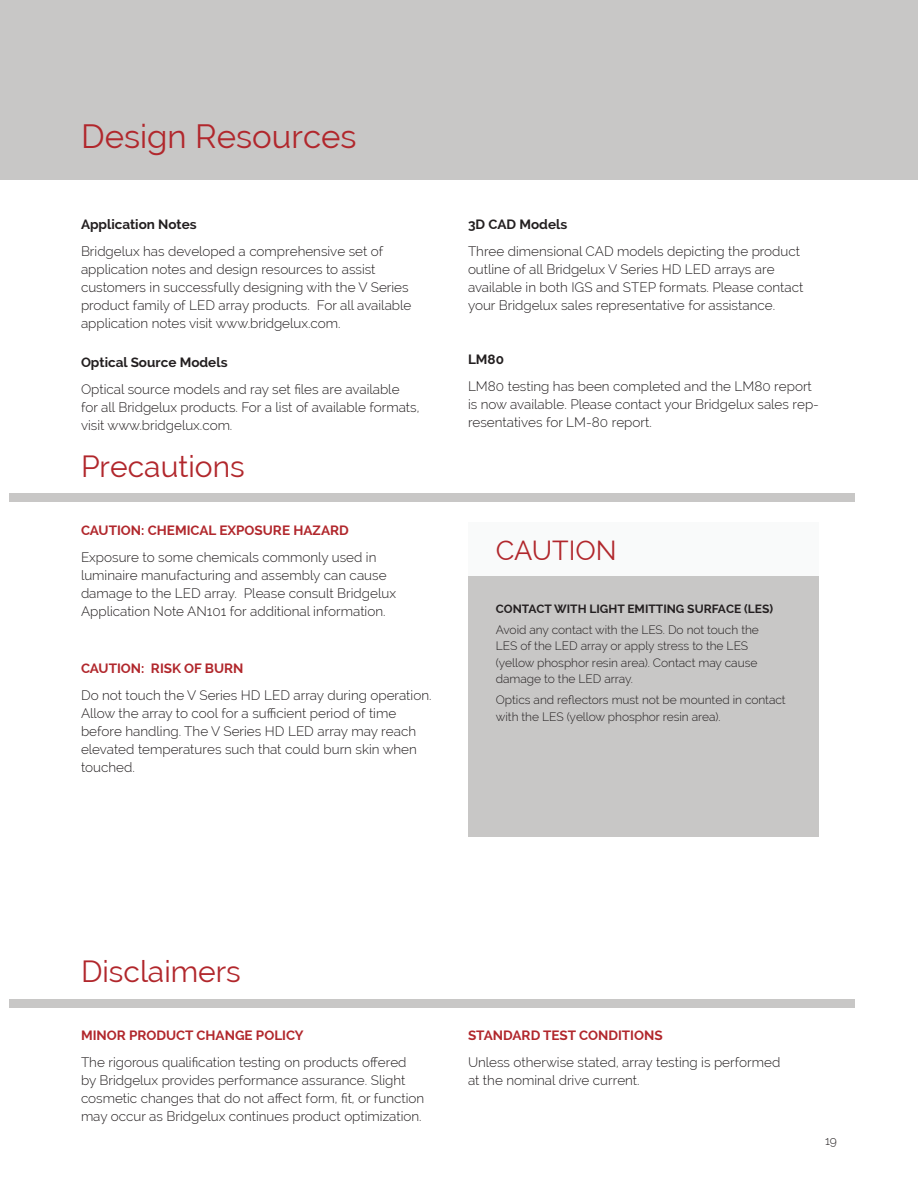
<style>
.page{position:relative;width:918px;height:1188px;background:#fff}
.page>*{position:absolute;margin:0;border:0;box-sizing:border-box;transform-origin:0 0}
.section_header{font:33px "Raleway";color:#b1272c}
.section_header-2{font:30px "Raleway";color:#b1272c}
.main_text_block{font:27px "Raleway";color:#b1272c}
.main_text_block-2{font:300 13.5px/18px "Raleway";color:#231f20}
.main_text_block-3{font:700 13.5px "Raleway";color:#b1272c}
.main_text_block-4{font:700 13.5px "Raleway";color:#231f20}
.main_text_block-5{font:300 12px/16.5px "Raleway";letter-spacing:-.005em;color:#231f20}
.main_text_block-6{font:700 12px "Raleway";color:#231f20}
</style>
<div class="page">
<div style="left:0;top:0;width:918px;height:180px;background:#c8c7c6"></div>
<div style="left:9px;top:999px;width:846px;height:9px;background:#c8c7c6"></div>
<div style="left:9px;top:494px;width:846px;height:8px;background:#c8c7c6"></div>
<div style="left:468px;top:522px;width:351px;height:315px;background:#c8c7c6"></div>
<div style="left:468px;top:522px;width:351px;height:54px;background:#f9fafa"></div>
<p class="section_header" style="left:81px;top:117px;width:277px">Design Resources</p>
<p class="main_text_block-4" style="left:81px;top:216px;width:117px">Application Notes</p>
<p class="main_text_block-2" style="left:81px;top:242px;width:332px">Bridgelux has developed a comprehensive set of application notes and design resources to assist customers in successfully designing with the V Series product family of LED array products. For all available application notes visit www.bridgelux.com.</p>
<p class="main_text_block-4" style="left:81px;top:354px;width:148px">Optical Source Models</p>
<p class="main_text_block-2" style="left:81px;top:380px;width:340px">Optical source models and ray set files are available for all Bridgelux products. For a list of available formats, visit www.bridgelux.com.</p>
<p class="section_header-2" style="left:81px;top:449px;width:165px">Precautions</p>
<p class="main_text_block-3" style="left:81px;top:523px;width:269px">CAUTION: CHEMICAL EXPOSURE HAZARD</p>
<p class="main_text_block-2" style="left:81px;top:548px;width:317px">Exposure to some chemicals commonly used in luminaire manufacturing and assembly can cause damage to the LED array. Please consult Bridgelux Application Note AN101 for additional information.</p>
<p class="main_text_block-3" style="left:81px;top:661px;width:164px">CAUTION: RISK OF BURN</p>
<p class="main_text_block-2" style="left:81px;top:686px;width:352px">Do not touch the V Series HD LED array during operation.<br>Allow the array to cool for a sufficient period of time before handling. The V Series HD LED array may reach elevated temperatures such that could burn skin when touched.</p>
<p class="main_text_block-4" style="left:468px;top:216px;width:101px">3D CAD Models</p>
<p class="main_text_block-2" style="left:468px;top:242px;width:337px">Three dimensional CAD models depicting the product outline of all Bridgelux V Series HD LED arrays are available in both IGS and STEP formats. Please contact your Bridgelux sales representative for assistance.</p>
<p class="main_text_block-4" style="left:468px;top:351px;width:38px">LM80</p>
<p class="main_text_block-2" style="left:468px;top:377px;width:352px">LM80 testing has been completed and the LM80 report is now available. Please contact your Bridgelux sales rep&shy;resentatives for LM-80 report.</p>
<p class="main_text_block" style="left:496px;top:535px;width:122px">CAUTION</p>
<p class="main_text_block-6" style="left:496px;top:602px;width:279px">CONTACT WITH LIGHT EMITTING SURFACE (LES)</p>
<p class="main_text_block-5" style="left:496px;top:621px;width:265px">Avoid any contact with the LES. Do not touch the LES of the LED array or apply stress to the LES (yellow phosphor resin area). Contact may cause damage to the LED array.</p>
<p class="main_text_block-5" style="left:496px;top:692px;width:291px">Optics and reflectors must not be mounted in contact with the LES (yellow phosphor resin area).</p>
<p class="section_header-2" style="left:81px;top:954px;width:161px">Disclaimers</p>
<p class="main_text_block-3" style="left:81px;top:1028px;width:224px">MINOR PRODUCT CHANGE POLICY</p>
<p class="main_text_block-2" style="left:81px;top:1054px;width:345px">The rigorous qualification testing on products offered by Bridgelux provides performance assurance. Slight cosmetic changes that do not affect form, fit, or function may occur as Bridgelux continues product optimization.</p>
<p class="main_text_block-3" style="left:468px;top:1028px;width:196px">STANDARD TEST CONDITIONS</p>
<p class="main_text_block-2" style="left:468px;top:1054px;width:314px">Unless otherwise stated, array testing is performed at the nominal drive current.</p>
<p class="main_text_block-5" style="left:825px;top:1133px;width:13px">19</p>
</div>
